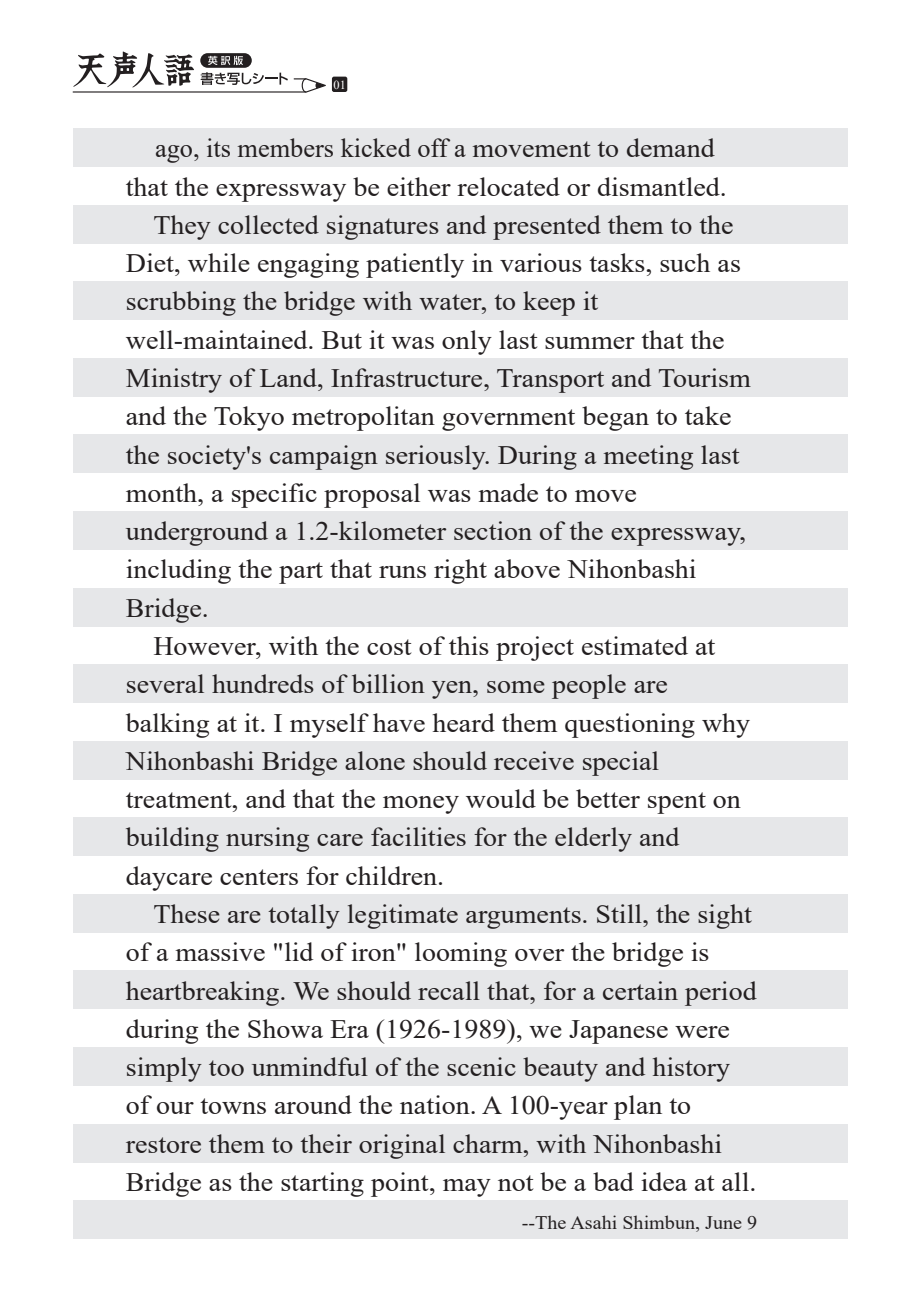
<style>
.page{position:relative;width:919px;height:1289px;background:#fff}
.page>*{position:absolute;margin:0;border:0;box-sizing:border-box;transform-origin:0 0}
.t1{font:26.55px "Times New Roman";color:#231f20;scale:1.05 1}
.t2{font:26.55px "Times New Roman";color:#231f20}
.t3{font:19.2px "Times New Roman";color:#231f20;scale:1.05 1}
.t4{font:12.3px "Times New Roman";color:#fff}
</style>
<div class="page">
<div style="left:73px;top:128px;width:774px;height:39px;background:#e6e7e9"></div>
<div style="left:73px;top:205px;width:774px;height:38px;background:#e6e7e9"></div>
<div style="left:73px;top:282px;width:774px;height:38px;background:#e6e7e9"></div>
<div style="left:73px;top:358px;width:774px;height:38px;background:#e6e7e9"></div>
<div style="left:73px;top:435px;width:774px;height:38px;background:#e6e7e9"></div>
<div style="left:73px;top:511px;width:774px;height:38px;background:#e6e7e9"></div>
<div style="left:73px;top:588px;width:774px;height:38px;background:#e6e7e9"></div>
<div style="left:73px;top:664px;width:774px;height:38px;background:#e6e7e9"></div>
<div style="left:73px;top:741px;width:774px;height:38px;background:#e6e7e9"></div>
<div style="left:73px;top:817px;width:774px;height:39px;background:#e6e7e9"></div>
<div style="left:73px;top:894px;width:774px;height:38px;background:#e6e7e9"></div>
<div style="left:73px;top:970px;width:774px;height:39px;background:#e6e7e9"></div>
<div style="left:73px;top:1047px;width:774px;height:38px;background:#e6e7e9"></div>
<div style="left:73px;top:1123px;width:774px;height:39px;background:#e6e7e9"></div>
<div style="left:73px;top:1200px;width:774px;height:38px;background:#e6e7e9"></div>
<svg style="left:72px;top:51px;width:254px;height:42px"></svg>
<div style="left:332px;top:77px;width:15px;height:15px;background:#231f20;border-radius:2px"></div>
<p class="t4" style="left:333px;top:76px;width:14px">01</p>
<p class="t2" style="left:155px;top:130px;width:561px">ago, its members kicked off a movement to demand</p>
<p class="t1" style="left:126px;top:168px;width:574px">that the expressway be either relocated or dismantled.</p>
<p class="t1" style="left:153px;top:206px;width:554px">They collected signatures and presented them to the</p>
<p class="t1" style="left:126px;top:244px;width:587px">Diet, while engaging patiently in various tasks, such as</p>
<p class="t1" style="left:126px;top:283px;width:451px">scrubbing the bridge with water, to keep it</p>
<p class="t1" style="left:126px;top:321px;width:571px">well-maintained. But it was only last summer that the</p>
<p class="t1" style="left:126px;top:359px;width:596px">Ministry of Land, Infrastructure, Transport and Tourism</p>
<p class="t1" style="left:126px;top:397px;width:578px">and the Tokyo metropolitan government began to take</p>
<p class="t1" style="left:126px;top:436px;width:586px">the society's campaign seriously. During a meeting last</p>
<p class="t1" style="left:126px;top:474px;width:488px">month, a specific proposal was made to move</p>
<p class="t1" style="left:126px;top:512px;width:592px">underground a 1.2-kilometer section of the expressway,</p>
<p class="t1" style="left:126px;top:550px;width:545px">including the part that runs right above Nihonbashi</p>
<p class="t1" style="left:126px;top:589px;width:81px">Bridge.</p>
<p class="t1" style="left:153px;top:627px;width:536px">However, with the cost of this project estimated at</p>
<p class="t1" style="left:126px;top:665px;width:517px">several hundreds of billion yen, some people are</p>
<p class="t1" style="left:126px;top:704px;width:596px">balking at it. I myself have heard them questioning why</p>
<p class="t1" style="left:126px;top:742px;width:509px">Nihonbashi Bridge alone should receive special</p>
<p class="t1" style="left:126px;top:780px;width:587px">treatment, and that the money would be better spent on</p>
<p class="t1" style="left:126px;top:818px;width:528px">building nursing care facilities for the elderly and</p>
<p class="t1" style="left:126px;top:857px;width:304px">daycare centers for children.</p>
<p class="t1" style="left:153px;top:895px;width:571px">These are totally legitimate arguments. Still, the sight</p>
<p class="t1" style="left:126px;top:933px;width:557px">of a massive "lid of iron" looming over the bridge is</p>
<p class="t1" style="left:126px;top:971px;width:602px">heartbreaking. We should recall that, for a certain period</p>
<p class="t1" style="left:126px;top:1010px;width:576px">during the Showa Era (1926-1989), we Japanese were</p>
<p class="t1" style="left:126px;top:1048px;width:577px">simply too unmindful of the scenic beauty and history</p>
<p class="t1" style="left:126px;top:1086px;width:540px">of our towns around the nation. A 100-year plan to</p>
<p class="t1" style="left:126px;top:1124px;width:569px">restore them to their original charm, with Nihonbashi</p>
<p class="t1" style="left:126px;top:1163px;width:602px">Bridge as the starting point, may not be a bad idea at all.</p>
<p class="t3" style="left:522px;top:1209px;width:226px">--The Asahi Shimbun, June 9</p>
</div>
